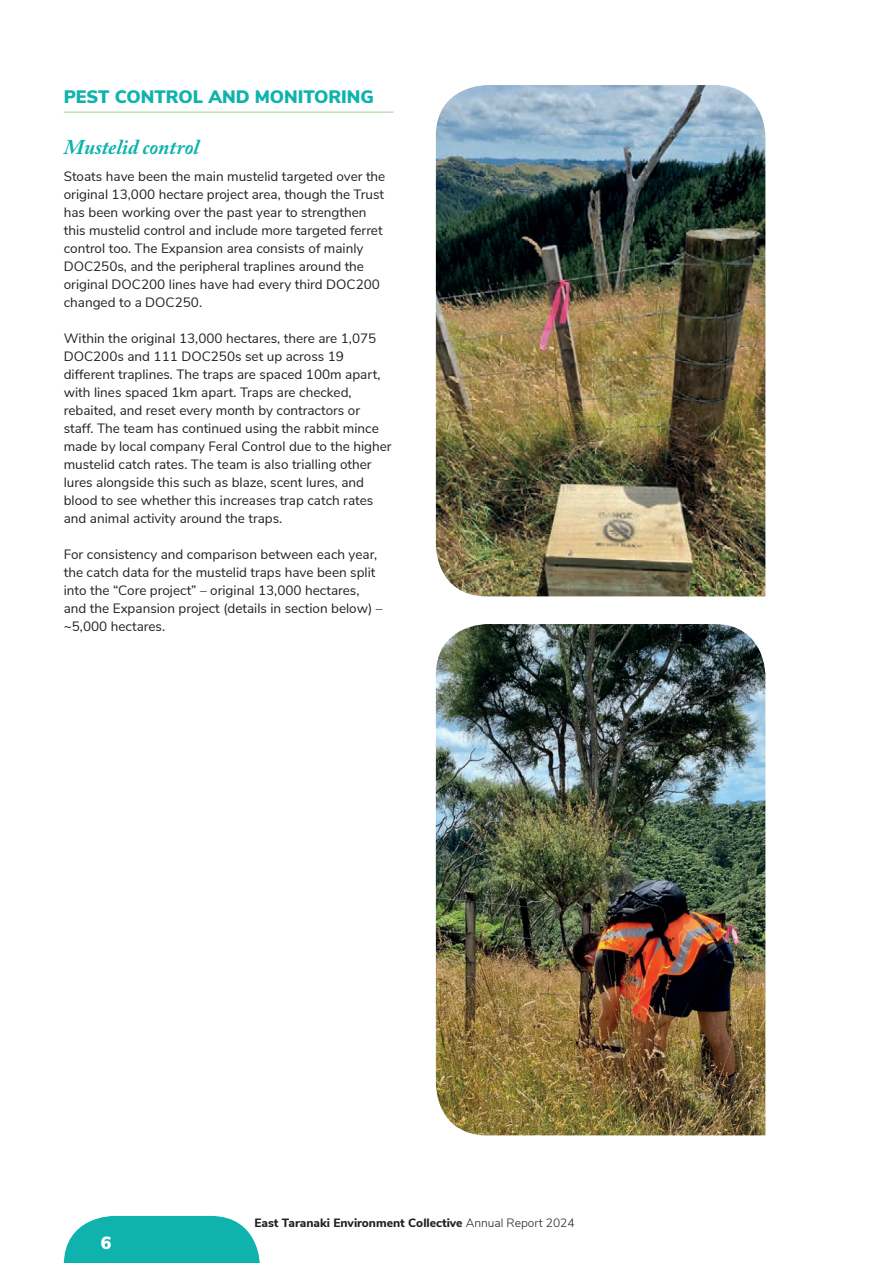
<style>
.page{position:relative;width:893px;height:1263px;background:#fff}
.page>*{position:absolute;margin:0;border:0;box-sizing:border-box;transform-origin:0 0}
.t1{font:italic 700 21px "Adobe Caslon Pro";color:#0fb2ad}
.t2{font:900 18px "Nunito Sans";color:#0fb2ad}
.t3{font:900 17.7px "Nunito Sans";color:#fff}
.t4{font:13.5px/18px "Nunito Sans";color:#231f20}
.t5{font:800 12px "Nunito Sans";color:#231f20}
.s1{font-weight:300}
</style>
<div class="page">
<svg style="left:64px;top:1216px;width:196px;height:47px;background:#28bab5"></svg>
<hr style="left:64px;top:112px;width:329px;height:1px;background:#9cd091">
<img style="left:436px;top:85px;width:329px;height:511px">
<img style="left:436px;top:624px;width:329px;height:511px">
<h2 class="t2" style="left:64px;top:84px;width:312px">PEST CONTROL AND MONITORING</h2>
<h1 class="t1" style="left:64px;top:135px;width:137px">Mustelid control</h1>
<p class="t4" style="left:64px;top:166px;width:323px">Stoats have been the main mustelid targeted over the original 13,000 hectare project area, though the Trust has been working over the past year to strengthen this mustelid control and include more targeted ferret control too. The Expansion area consists of mainly DOC250s, and the peripheral traplines around the original DOC200 lines have had every third DOC200 changed to a DOC250.</p>
<p class="t4" style="left:64px;top:328px;width:329px">Within the original 13,000 hectares, there are 1,075<br>DOC200s and 111 DOC250s set up across 19 different traplines. The traps are spaced 100m apart, with lines spaced 1km apart. Traps are checked, rebaited, and reset every month by contractors or staff. The team has continued using the rabbit mince made by local company Feral Control due to the higher mustelid catch rates. The team is also trialling other lures alongside this such as blaze, scent lures, and blood to see whether this increases trap catch rates and animal activity around the traps.</p>
<p class="t4" style="left:64px;top:544px;width:320px">For consistency and comparison between each year, the catch data for the mustelid traps have been split into the “Core project” – original 13,000 hectares, and the Expansion project (details in section below) – ~5,000 hectares.</p>
<h3 class="t3" style="left:101px;top:1229px;width:12px">6</h3>
<p class="t5" style="left:255px;top:1214px;width:322px">East Taranaki Environment Collective <span class="s1">Annual Report 2024</span></p>
</div>
